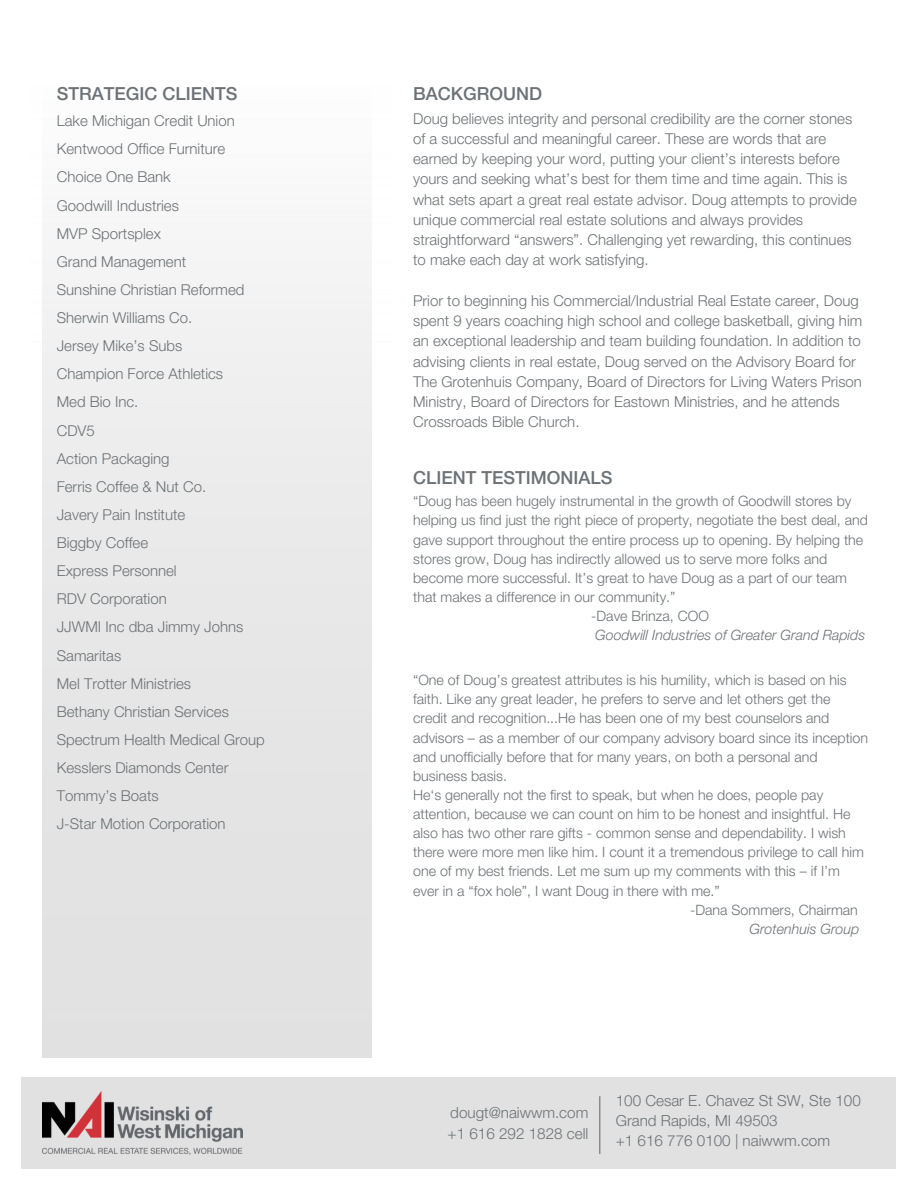
<style>
.page{position:relative;width:918px;height:1188px;background:#fff}
.page>*{position:absolute;margin:0;border:0;box-sizing:border-box;transform-origin:0 0}
.t1{font:500 18px "Helvetica Neue LT Std";color:#6d7276}
.t2{font:300 15.3px "Helvetica Neue LT Std";color:#6d7276}
.t3{font:300 15px/20.2px "Helvetica Neue LT Std";color:#6d7276}
.t4{font:300 14.25px/19.2px "Helvetica Neue LT Std";color:#6d7276}
.t5{font:italic 300 14.25px "Helvetica Neue LT Std";color:#6d7276}
</style>
<div class="page">
<div style="left:22px;top:1077px;width:874px;height:92px;background:#e1e1e1"></div>
<img style="left:42px;top:1091px;width:200px;height:63px">
<hr style="left:599px;top:1096px;width:1px;height:58px;background:#6d7276">
<p class="t1" style="left:57px;top:87px;width:182px">STRATEGIC CLIENTS</p>
<p class="t3" style="left:57px;top:113px;width:180px">Lake Michigan Credit Union</p>
<p class="t3" style="left:57px;top:141px;width:170px">Kentwood Office Furniture</p>
<p class="t3" style="left:57px;top:169px;width:115px">Choice One Bank</p>
<p class="t3" style="left:57px;top:197px;width:124px">Goodwill Industries</p>
<p class="t3" style="left:57px;top:225px;width:106px">MVP Sportsplex</p>
<p class="t3" style="left:57px;top:253px;width:131px">Grand Management</p>
<p class="t3" style="left:57px;top:282px;width:189px">Sunshine Christian Reformed</p>
<p class="t3" style="left:57px;top:310px;width:137px">Sherwin Williams Co.</p>
<p class="t3" style="left:57px;top:338px;width:127px">Jersey Mike’s Subs</p>
<p class="t3" style="left:57px;top:366px;width:168px">Champion Force Athletics</p>
<p class="t3" style="left:57px;top:394px;width:83px">Med Bio Inc.</p>
<p class="t3" style="left:57px;top:422px;width:40px">CDV5</p>
<p class="t3" style="left:57px;top:450px;width:114px">Action Packaging</p>
<p class="t3" style="left:57px;top:478px;width:151px">Ferris Coffee &amp; Nut Co.</p>
<p class="t3" style="left:57px;top:507px;width:130px">Javery Pain Institute</p>
<p class="t3" style="left:57px;top:535px;width:93px">Biggby Coffee</p>
<p class="t3" style="left:57px;top:563px;width:121px">Express Personnel</p>
<p class="t3" style="left:57px;top:591px;width:111px">RDV Corporation</p>
<p class="t3" style="left:57px;top:619px;width:188px">JJWMI Inc dba Jimmy Johns</p>
<p class="t3" style="left:57px;top:647px;width:66px">Samaritas</p>
<p class="t3" style="left:57px;top:675px;width:136px">Mel Trotter Ministries</p>
<p class="t3" style="left:57px;top:703px;width:174px">Bethany Christian Services</p>
<p class="t3" style="left:57px;top:732px;width:210px">Spectrum Health Medical Group</p>
<p class="t3" style="left:57px;top:760px;width:173px">Kesslers Diamonds Center</p>
<p class="t3" style="left:57px;top:788px;width:103px">Tommy’s Boats</p>
<p class="t3" style="left:57px;top:816px;width:170px">J-Star Motion Corporation</p>
<p class="t1" style="left:413px;top:87px;width:131px">BACKGROUND</p>
<p class="t3" style="left:413px;top:110px;width:445px">Doug believes integrity and personal credibility are the corner stones of a successful and meaningful career. These are words that are earned by keeping your word, putting your client’s interests before yours and seeking what’s best for them time and time again. This is what sets apart a great real estate advisor. Doug attempts to provide unique commercial real estate solutions and always provides straightforward “answers”. Challenging yet rewarding, this continues to make each day at work satisfying.</p>
<p class="t3" style="left:413px;top:293px;width:451px">Prior to beginning his Commercial/Industrial Real Estate career, Doug spent 9 years coaching high school and college basketball, giving him an exceptional leadership and team building foundation. In addition to advising clients in real estate, Doug served on the Advisory Board for The Grotenhuis Company, Board of Directors for Living Waters Prison Ministry, Board of Directors for Eastown Ministries, and he attends Crossroads Bible Church.</p>
<p class="t1" style="left:413px;top:471px;width:201px">CLIENT TESTIMONIALS</p>
<p class="t4" style="left:413px;top:494px;width:456px">“Doug has been hugely instrumental in the growth of Goodwill stores by helping us find just the right piece of property, negotiate the best deal, and gave support throughout the entire process up to opening. By helping the stores grow, Doug has indirectly allowed us to serve more folks and become more successful. It’s great to have Doug as a part of our team that makes a difference in our community.”</p>
<p class="t4" style="left:591px;top:608px;width:119px">-Dave Brinza, COO</p>
<p class="t5" style="left:595px;top:630px;width:272px">Goodwill Industries of Greater Grand Rapids</p>
<p class="t4" style="left:413px;top:673px;width:456px">“One of Doug’s greatest attributes is his humility, which is based on his faith. Like any great leader, he prefers to serve and let others get the credit and recognition...He has been one of my best counselors and advisors – as a member of our company advisory board since its inception and unofficially before that for many years, on both a personal and business basis.</p>
<p class="t4" style="left:413px;top:787px;width:452px">He‘s generally not the first to speak, but when he does, people pay attention, because we can count on him to be honest and insightful. He also has two other rare gifts - common sense and dependability. I wish there were more men like him. I count it a tremendous privilege to call him one of my best friends. Let me sum up my comments with this – if I’m ever in a “fox hole”, I want Doug in there with me.”</p>
<p class="t4" style="left:690px;top:902px;width:169px">-Dana Sommers, Chairman</p>
<p class="t5" style="left:750px;top:924px;width:111px">Grotenhuis Group</p>
<p class="t2" style="left:450px;top:1107px;width:140px">dougt@naiwwm.com</p>
<p class="t2" style="left:448px;top:1128px;width:142px">+1 616 292 1828 cell</p>
<p class="t2" style="left:616px;top:1095px;width:247px">100 Cesar E. Chavez St SW, Ste 100</p>
<p class="t2" style="left:616px;top:1115px;width:164px">Grand Rapids, MI 49503</p>
<p class="t2" style="left:616px;top:1136px;width:216px">+1 616 776 0100 | naiwwm.com</p>
</div>
